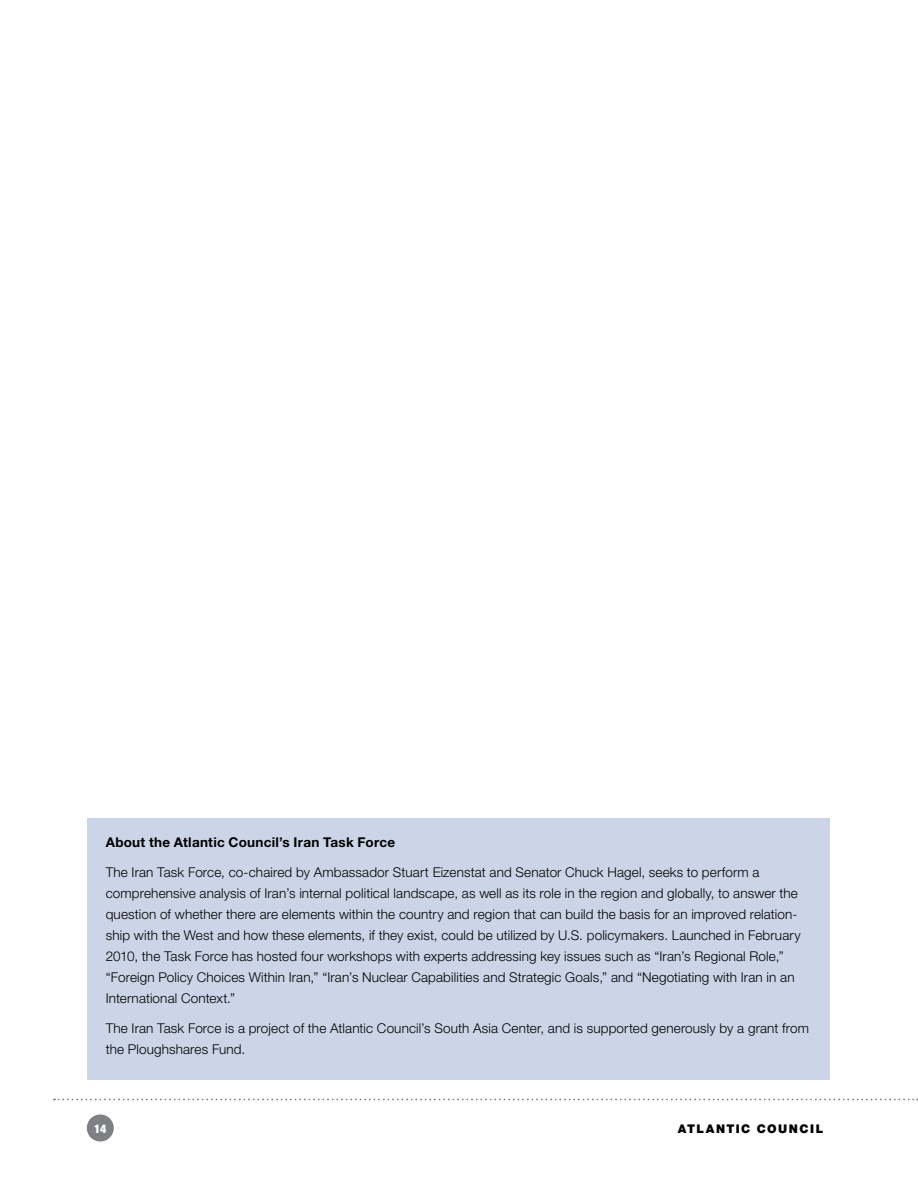
<style>
.page{position:relative;width:918px;height:1188px;background:#fff}
.page>*{position:absolute;margin:0;border:0;box-sizing:border-box;transform-origin:0 0}
.t1{font:300 13.5px/21px "Helvetica Neue";letter-spacing:.01em;color:#000}
.t2{font:700 13.5px "Helvetica Neue LT Std";letter-spacing:.02em;color:#000}
.t3{font:900 12px "Helvetica Neue";color:#000}
.t4{font:900 condensed 12px "Helvetica Neue";color:#fff}
</style>
<div class="page">
<div style="left:87px;top:1114px;width:27px;height:28px;background:#7e8083;border-radius:50%"></div>
<svg style="left:54px;top:1099px;width:864px;height:1px"></svg>
<div style="left:88px;top:819px;width:742px;height:261px;background:#ccd5e8"></div>
<p class="t2" style="left:106px;top:833px;width:291px">About the Atlantic Council’s Iran Task Force</p>
<p class="t1" style="left:106px;top:861px;width:696px">The Iran Task Force, co-chaired by Ambassador Stuart Eizenstat and Senator Chuck Hagel, seeks to perform a comprehensive analysis of Iran’s internal political landscape, as well as its role in the region and globally, to answer the question of whether there are elements within the country and region that can build the basis for an improved relation&shy;ship with the West and how these elements, if they exist, could be utilized by U.S. policymakers. Launched in February 2010, the Task Force has hosted four workshops with experts addressing key issues such as “Iran’s Regional Role,” “Foreign Policy Choices Within Iran,” “Iran’s Nuclear Capabilities and Strategic Goals,” and “Negotiating with Iran in an International Context.”</p>
<p class="t1" style="left:106px;top:1017px;width:705px">The Iran Task Force is a project of the Atlantic Council’s South Asia Center, and is supported generously by a grant from the Ploughshares Fund.</p>
<p class="t4" style="left:94px;top:1121px;width:13px">14</p>
<p class="t3" style="left:678px;top:1121px;width:20px">ATLANTIC</p>
<p class="t3" style="left:757px;top:1121px;width:21px">COUNCIL</p>
</div>
